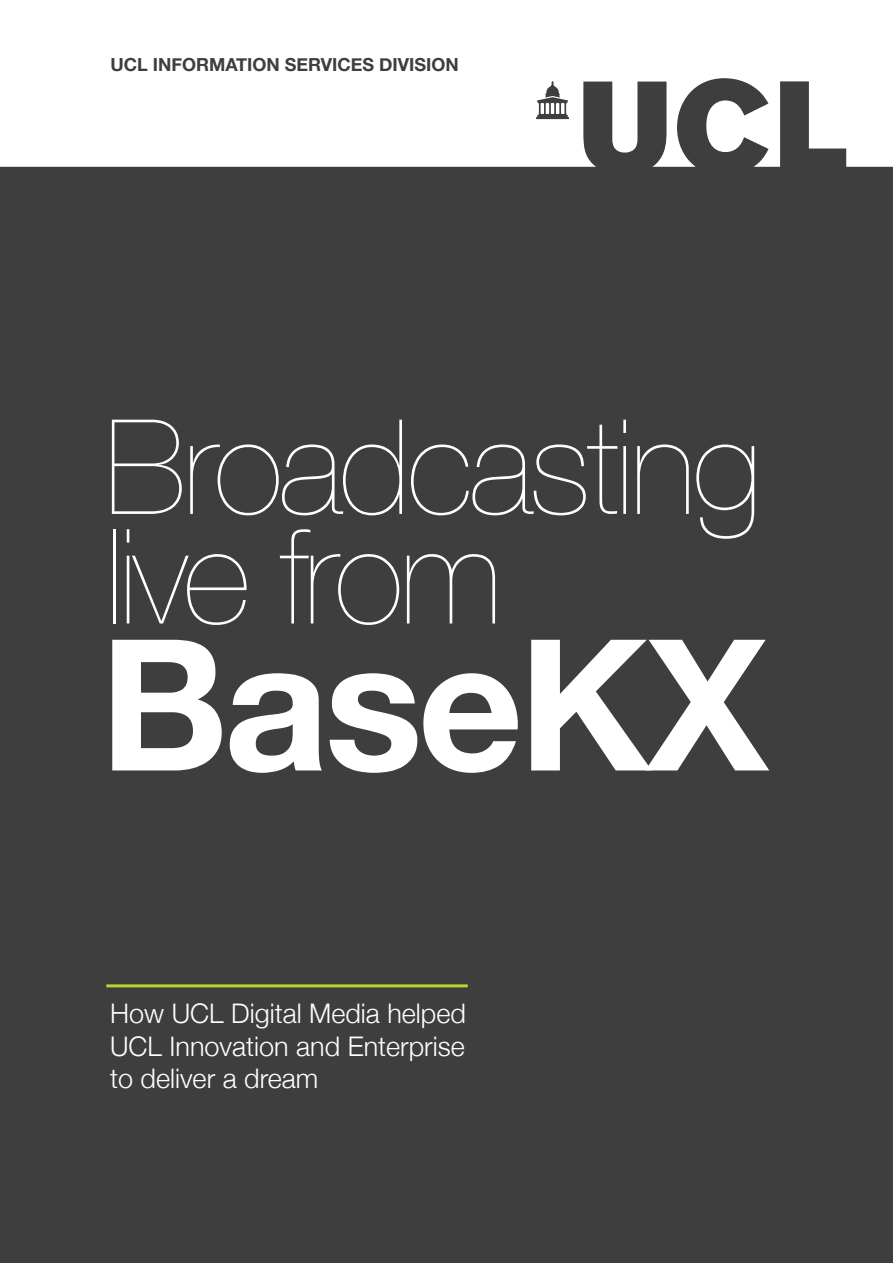
<style>
.page{position:relative;width:893px;height:1263px;background:#3e3e3f}
.page>*{position:absolute;margin:0;border:0;box-sizing:border-box;transform-origin:0 0}
.t1{font:700 183px "Helvetica Neue";letter-spacing:-.025em;color:#fff}
.t2{font:200 132px/109.5px "Helvetica Neue";letter-spacing:-.025em;color:#fff}
.t3{font:300 27px/33px "Helvetica Neue";color:#fff;text-align:justify}
.t4{font:700 18px "Helvetica Neue";color:#3e3e3f}
</style>
<div class="page">
<svg style="left:0;top:0;width:893px;height:167px;background:#ededee"></svg>
<svg style="left:536px;top:81px;width:33px;height:38px"></svg>
<hr style="left:106px;top:984px;width:362px;height:3px;background:#c0d32b">
<p class="t4" style="left:111px;top:51px;width:350px">UCL INFORMATION SERVICES DIVISION</p>
<h2 class="t2" style="left:106px;top:408px;width:657px">Broadcasting live from</h2>
<h1 class="t1" style="left:100px;top:562px;width:670px">BaseKX</h1>
<p class="t3" style="left:110px;top:994px;width:357px">How UCL Digital Media helped UCL Innovation and Enterprise to deliver a dream</p>
</div>
